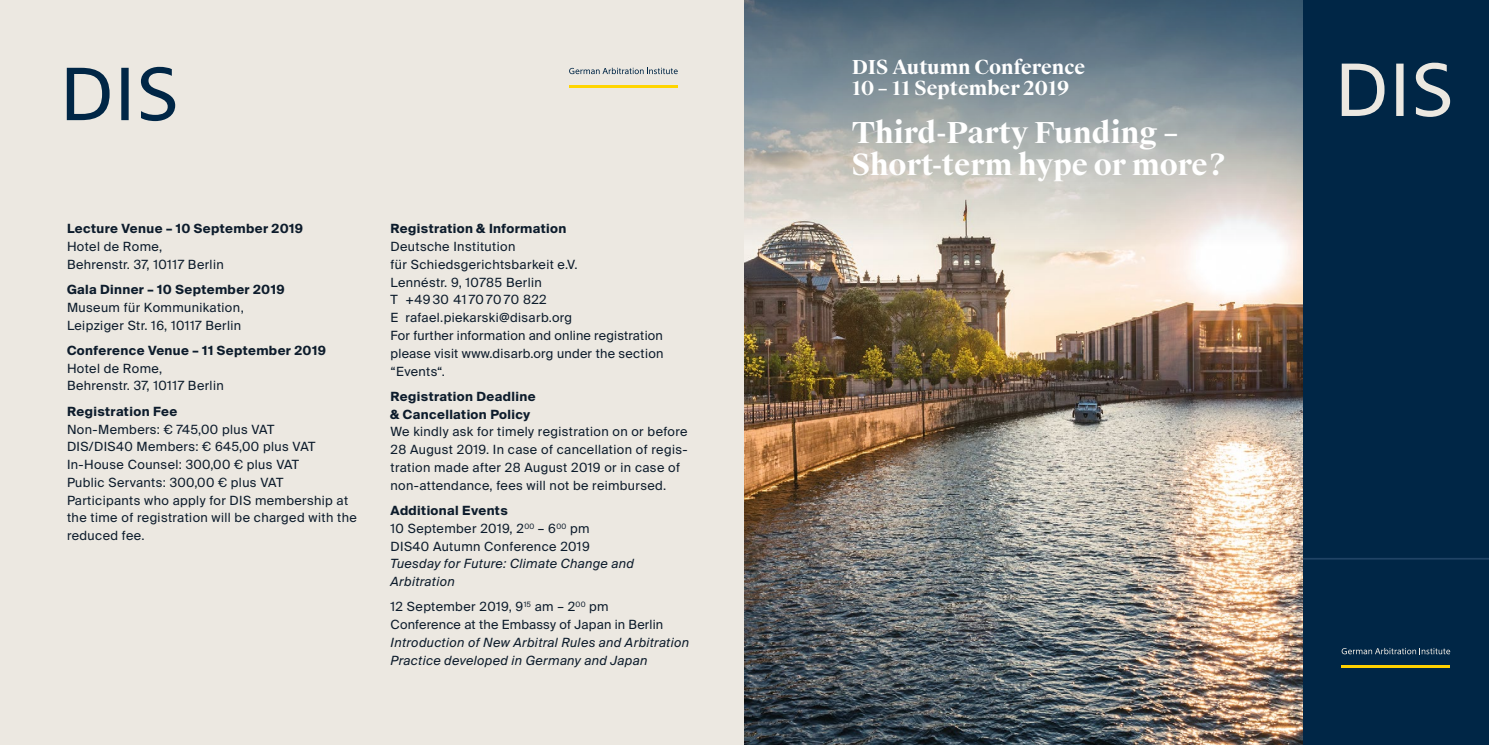
<style>
.page{position:relative;width:1489px;height:745px;background:#fff}
.page>*{position:absolute;margin:0;border:0;box-sizing:border-box;transform-origin:0 0}
.t1{font:700 28.88px/31.7px "Suisse Works";color:#fff}
.t2{font:700 19.25px/21.2px "Suisse Works";color:#fff}
.t3{font:12.6px/17.7px "Suisse Intl";letter-spacing:.03em;color:#0d1c2c}
.t4{font:700 12.6px/17.7px "Suisse Intl";letter-spacing:.03em;color:#0d1c2c}
.t5{font:italic 12.6px/17.8px "Suisse Intl";letter-spacing:.03em;color:#0d1c2c}
.s1{font-weight:700}
</style>
<div class="page">
<div style="left:1302px;top:0;width:186px;height:744px;background:#002646"></div>
<div style="left:0;top:0;width:744px;height:744px;background:#ece8e1"></div>
<img style="left:744px;top:246px;width:558px;height:498px">
<svg style="left:744px;top:0;width:558px;height:246px;background:#9aa3a7"></svg>
<svg style="left:1341px;top:63px;width:108px;height:54px"></svg>
<svg style="left:67px;top:67px;width:108px;height:54px"></svg>
<hr style="left:1302px;top:557px;width:186px;height:2px;background:#204365">
<svg style="left:1341px;top:647px;width:108px;height:7px"></svg>
<hr style="left:1341px;top:664px;width:108px;height:3px;background:#ffd100">
<svg style="left:569px;top:68px;width:108px;height:6px"></svg>
<hr style="left:569px;top:85px;width:108px;height:2px;background:#ffd500">
<p class="t4" style="left:67px;top:220px;width:238px">Lecture Venue – 10 September 2019</p>
<p class="t3" style="left:67px;top:238px;width:158px">Hotel de Rome,<br>Behrenstr. 37, 10117 Berlin</p>
<p class="t4" style="left:67px;top:281px;width:219px">Gala Dinner – 10 September 2019</p>
<p class="t3" style="left:67px;top:298px;width:178px">Museum für Kommunikation,<br>Leipziger Str. 16, 10117 Berlin</p>
<p class="t4" style="left:67px;top:341px;width:260px">Conference Venue – 11 September 2019</p>
<p class="t3" style="left:67px;top:359px;width:158px">Hotel de Rome,<br>Behrenstr. 37, 10117 Berlin</p>
<p class="t4" style="left:67px;top:402px;width:112px">Registration Fee</p>
<p class="t3" style="left:67px;top:420px;width:291px">Non-Members: € 745,00 plus VAT<br>DIS/DIS40 Members: € 645,00 plus VAT In-House Counsel: 300,00 € plus VAT<br>Public Servants: 300,00 € plus VAT Participants who apply for DIS membership at the time of registration will be charged with the reduced fee.</p>
<p class="t4" style="left:390px;top:220px;width:177px">Registration &amp; Information</p>
<p class="t3" style="left:390px;top:238px;width:274px">Deutsche Institution<br>für Schiedsgerichtsbarkeit e.V.<br>Lennéstr. 9, 10785 Berlin<br>T +49 30 41 70 70 70 822<br>E rafael.piekarski@disarb.org<br>For further information and online registration please visit www.disarb.org under the section “Events“.</p>
<p class="t4" style="left:390px;top:387px;width:146px">Registration Deadline &amp; Cancellation Policy</p>
<p class="t3" style="left:390px;top:423px;width:299px">We kindly ask for timely registration on or before 28 August 2019. In case of cancellation of regis&shy;tration made after 28 August 2019 or in case of non-attendance, fees will not be reimbursed.</p>
<p class="t3" style="left:390px;top:501px;width:201px"><span class="s1">Additional Events<br></span>10 September 2019, 2<sup>00</sup> – 6<sup>00</sup> pm<br>DIS40 Autumn Conference 2019</p>
<p class="t5" style="left:390px;top:554px;width:245px">Tuesday for Future: Climate Change and<br>Arbitration</p>
<p class="t3" style="left:390px;top:597px;width:274px">12 September 2019, 9<sup>15</sup> am – 2<sup>00</sup> pm<br>Conference at the Embassy of Japan in Berlin</p>
<p class="t5" style="left:390px;top:633px;width:300px">Introduction of New Arbitral Rules and Arbitration<br>Practice developed in Germany and Japan</p>
<h2 class="t2" style="left:851px;top:57px;width:235px">DIS Autumn Conference<br>10 – 11 September 2019</h2>
<h1 class="t1" style="left:851px;top:117px;width:377px">Third-Party Funding –<br>Short-term hype or more?</h1>
</div>
